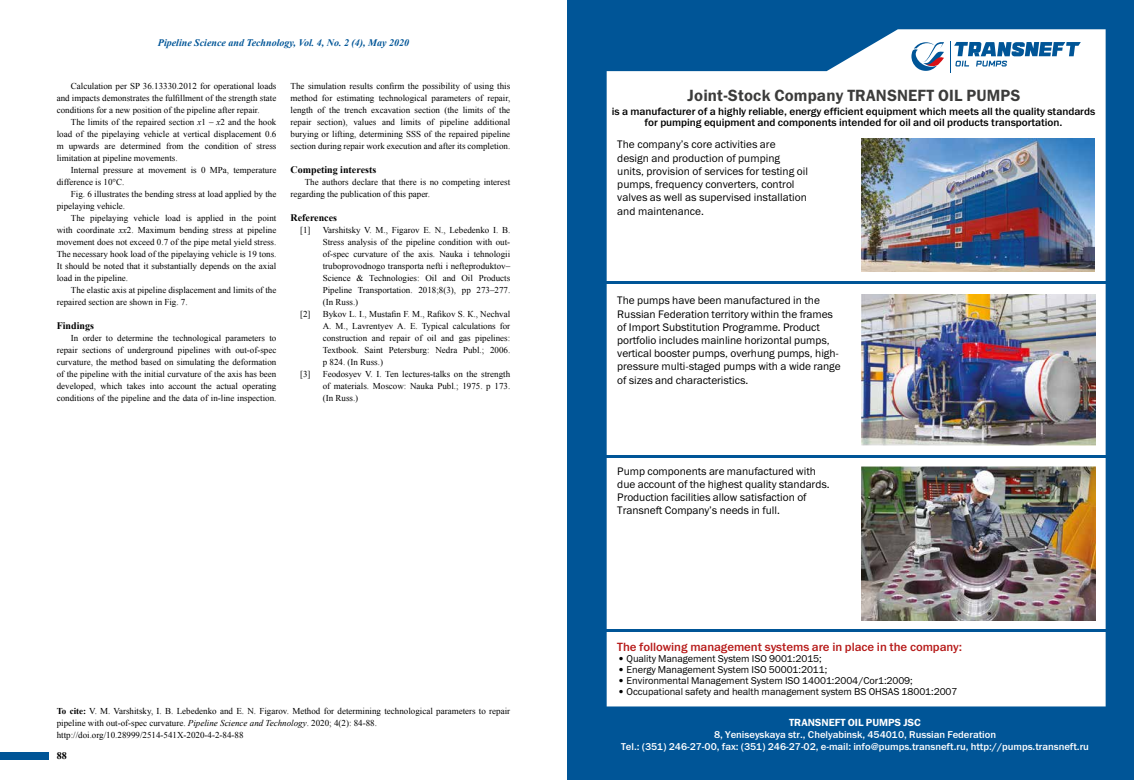
<style>
.page{position:relative;width:1134px;height:780px;background:#fff}
.page>*{position:absolute;margin:0;border:0;box-sizing:border-box;transform-origin:0 0}
.t1{font:16.3px "Franklin Gothic Demi ITC";letter-spacing:.01em;color:#3c3c3b;scale:.96 1}
.t2{font:12px "Franklin Gothic Medium ITC";letter-spacing:-.005em;color:#b61918}
.t3{font:11px/13.2px "Franklin Gothic Book C";letter-spacing:-.005em;color:#000}
.t4{font:10.6px/10.6px "Franklin Gothic Medium ITC";letter-spacing:-.005em;color:#000;text-align:center}
.t5{font:10.4px "Franklin Gothic Demi ITC";letter-spacing:-.005em;color:#fff}
.t6{font:10px "Franklin Gothic Book C";letter-spacing:-.005em;color:#000}
.t7{font:10px/12px "Franklin Gothic Medium ITC";letter-spacing:-.005em;color:#fff;text-align:center}
.t8{font:italic 700 10px "Times New Roman";color:#005597}
.t9{font:700 10px "Times New Roman";color:#000}
.t10{font:9px/12px "Times New Roman";color:#000;text-align:justify}
.s1{font-style:italic}
.s2{font-weight:700}
</style>
<div class="page">
<div style="left:0;top:752px;width:48px;height:7px;background:#005597"></div>
<div style="left:567px;top:0;width:567px;height:780px;background:#005597"></div>
<div style="left:607px;top:29px;width:499px;height:677px;background:#fff"></div>
<img style="left:861px;top:466px;width:234px;height:154px">
<hr style="left:600px;top:281px;width:511px;height:2px;background:#005597">
<hr style="left:600px;top:455px;width:511px;height:3px;background:#005597">
<hr style="left:600px;top:629px;width:511px;height:3px;background:#005597">
<img style="left:861px;top:139px;width:234px;height:133px">
<img style="left:861px;top:294px;width:234px;height:151px">
<svg style="left:911px;top:41px;width:33px;height:30px"></svg>
<hr style="left:950px;top:41px;width:1px;height:31px;background:#005597">
<svg style="left:954px;top:42px;width:127px;height:24px"></svg>
<p class="t8" style="left:158px;top:36px;width:253px">Pipeline Science and Technology, Vol. 4, No. 2 (4), May 2020</p>
<p class="t10" style="left:57px;top:80px;width:221px;text-indent:14px">Calculation per SP 36.13330.2012 for operational loads and impacts demonstrates the fulfillment of the strength state conditions for a new position of the pipeline after repair.</p>
<p class="t10" style="left:57px;top:116px;width:221px;text-indent:14px">The limits of the repaired section <span class="s1">x</span>1 – <span class="s1">x</span>2 and the hook load of the pipelaying vehicle at vertical displacement 0.6 m upwards are determined from the condition of stress limitation at pipeline movements.</p>
<p class="t10" style="left:57px;top:164px;width:221px;text-indent:14px">Internal pressure at movement is 0 MPa, temperature difference is 10°С.</p>
<p class="t10" style="left:57px;top:188px;width:221px;text-indent:14px">Fig. 6 illustrates the bending stress at load applied by the pipelaying vehicle.</p>
<p class="t10" style="left:57px;top:212px;width:221px;text-indent:14px">The pipelaying vehicle load is applied in the point with coordinate <span class="s1">xx</span>2. Maximum bending stress at pipeline movement does not exceed 0.7 of the pipe metal yield stress.<br>The necessary hook load of the pipelaying vehicle is 19 tons.<br>It should be noted that it substantially depends on the axial load in the pipeline.</p>
<p class="t10" style="left:57px;top:284px;width:221px;text-indent:14px">The elastic axis at pipeline displacement and limits of the repaired section are shown in Fig. 7.</p>
<p class="t9" style="left:57px;top:319px;width:39px">Findings</p>
<p class="t10" style="left:57px;top:332px;width:221px;text-indent:14px">In order to determine the technological parameters to repair sections of underground pipelines with out-of-spec curvature, the method based on simulating the deformation of the pipeline with the initial curvature of the axis has been developed, which takes into account the actual operating conditions of the pipeline and the data of in-line inspection.</p>
<p class="t10" style="left:291px;top:80px;width:221px">The simulation results confirm the possibility of using this method for estimating technological parameters of repair, length of the trench excavation section (the limits of the repair section), values and limits of pipeline additional burying or lifting, determining SSS of the repaired pipeline section during repair work execution and after its completion.</p>
<p class="t9" style="left:291px;top:163px;width:87px">Competing interests</p>
<p class="t10" style="left:291px;top:176px;width:221px;text-indent:14px">The authors declare that there is no competing interest regarding the publication of this paper.</p>
<p class="t9" style="left:291px;top:211px;width:48px">References</p>
<p class="t10" style="left:300px;top:224px;width:12px">[1]</p>
<p class="t10" style="left:323px;top:224px;width:189px">Varshitsky V. M., Figarov E. N., Lebedenko I. B.<br>Stress analysis of the pipeline condition with out&shy;of-spec curvature of the axis. Nauka i tehnologii truboprovodnogo transporta nefti i nefteproduktov– Science &amp; Technologies: Oil and Oil Products Pipeline Transportation. 2018;8(3), pp 273–277. (In Russ.)</p>
<p class="t10" style="left:300px;top:308px;width:12px">[2]</p>
<p class="t10" style="left:323px;top:308px;width:189px">Bykov L. I., Mustafin F. М., Rafikov S. К., Nechval А. М., Lavrentyev А. Е. Typical calculations for construction and repair of oil and gas pipelines:<br>Textbook. Saint Petersburg: Nedra Publ.; 2006. p 824. (In Russ.)</p>
<p class="t10" style="left:300px;top:368px;width:12px">[3]</p>
<p class="t10" style="left:323px;top:368px;width:189px">Feodosyev V. I. Ten lectures-talks on the strength of materials. Moscow: Nauka Publ.; 1975. p 173. (In Russ.)</p>
<p class="t10" style="left:57px;top:704px;width:455px;text-align:left"><span class="s2">To cite:</span> V. M. Varshitsky, I. B. Lebedenko and E. N. Figarov. Method for determining technological parameters to repair pipeline with out-of-spec curvature. <span class="s1">Pipeline Science and Technology</span>. 2020; 4(2): 84-88. http://doi.org/10.28999/2514-541X-2020-4-2-84-88</p>
<p class="t9" style="left:57px;top:749px;width:11px">88</p>
<h1 class="t1" style="left:688px;top:86px;width:348px">Joint-Stock Company TRANSNEFT OIL PUMPS</h1>
<p class="t4" style="left:612px;top:106px;width:485px">is a manufacturer of a highly reliable, energy efficient equipment which meets all the quality standards for pumping equipment and components intended for oil and oil products transportation.</p>
<p class="t3" style="left:617px;top:138px;width:192px">The company’s core activities are design and production of pumping units, provision of services for testing oil pumps, frequency converters, control valves as well as supervised installation and maintenance.</p>
<p class="t3" style="left:617px;top:294px;width:225px">The pumps have been manufactured in the Russian Federation territory within the frames of Import Substitution Programme. Product portfolio includes mainline horizontal pumps, vertical booster pumps, overhung pumps, high&shy;pressure multi-staged pumps with a wide range of sizes and characteristics.</p>
<p class="t3" style="left:617px;top:464px;width:214px">Pump components are manufactured with due account of the highest quality standards.<br>Production facilities allow satisfaction of Transneft Company’s needs in full.</p>
<h2 class="t2" style="left:617px;top:640px;width:346px">The following management systems are in place in the company:</h2>
<p class="t6" style="left:618px;top:653px;width:205px">• Quality Management System ISO 9001:2015;</p>
<p class="t6" style="left:618px;top:664px;width:211px">• Energy Management System ISO 50001:2011;</p>
<p class="t6" style="left:618px;top:675px;width:296px">• Environmental Management System ISO 14001:2004/Cor1:2009;</p>
<p class="t6" style="left:618px;top:686px;width:341px">• Occupational safety and health management system BS OHSAS 18001:2007</p>
<p class="t5" style="left:789px;top:716px;width:133px">TRANSNEFT OIL PUMPS JSC</p>
<p class="t7" style="left:621px;top:728px;width:469px">8, Yeniseyskaya str., Chelyabinsk, 454010, Russian Federation<br>Tel.: (351) 246-27-00, fax: (351) 246-27-02, e-mail: info@pumps.transneft.ru, http://pumps.transneft.ru</p>
</div>
